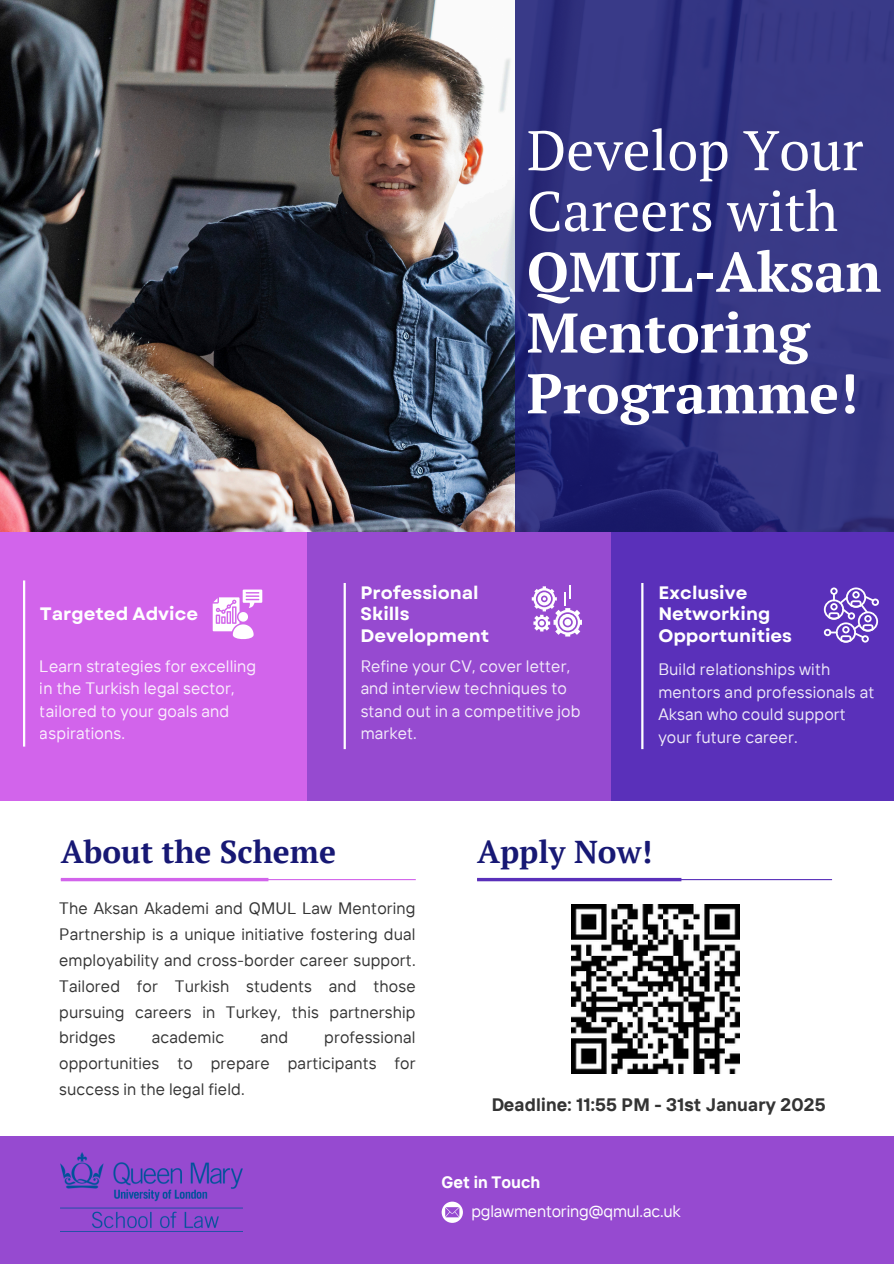
<style>
.page{position:relative;width:894px;height:1264px;background:#fff}
.page>*{position:absolute;margin:0;border:0;box-sizing:border-box;transform-origin:0 0}
.t1{font:700 55.65px/60.8px "PT Serif";color:#fff}
.t2{font:700 31.5px "PT Serif";color:#171874}
.t3{font:700 18px/21.3px "Garet";color:#fff}
.t4{font:700 18px "TT Interphases";letter-spacing:.01em;color:#000}
.t5{font:16.5px/25.8px "TT Interphases";letter-spacing:.01em;color:#000;text-align:justify}
.t6{font:16.5px/22.5px "TT Interphases";letter-spacing:.01em;color:#fff}
.t7{font:16.5px "TT Interphases";letter-spacing:-.01em;color:#fff}
.t8{font:700 16.5px "TT Interphases";color:#fff}
.s1{font-weight:400}
</style>
<div class="page">
<img style="left:0;top:0;width:515px;height:532px">
<svg style="left:515px;top:0;width:378px;height:532px;background:#313280"></svg>
<div style="left:0;top:532px;width:320px;height:268px;background:#d264eb"></div>
<div style="left:307px;top:532px;width:304px;height:268px;background:#964ad0"></div>
<div style="left:0;top:1135px;width:893px;height:128px;background:#964ad0"></div>
<div style="left:611px;top:532px;width:282px;height:268px;background:#5a30ba"></div>
<svg style="left:531px;top:585px;width:51px;height:51px"></svg>
<hr style="left:23px;top:580px;width:2px;height:166px;background:#fff">
<hr style="left:343px;top:583px;width:3px;height:166px;background:#fff">
<hr style="left:641px;top:583px;width:2px;height:166px;background:#fff">
<svg style="left:213px;top:589px;width:49px;height:51px"></svg>
<svg style="left:441px;top:1201px;width:22px;height:21px"></svg>
<hr style="left:61px;top:879px;width:354px;height:1px;background:#d264eb">
<hr style="left:477px;top:879px;width:354px;height:1px;background:#5a30ba">
<svg style="left:61px;top:877px;width:207px;height:4px"></svg>
<svg style="left:477px;top:877px;width:204px;height:4px"></svg>
<svg style="left:823px;top:587px;width:55px;height:55px"></svg>
<img style="left:61px;top:1152px;width:181px;height:77px">
<img style="left:571px;top:904px;width:168px;height:169px">
<p class="t1" style="left:526px;top:119px;width:356px"><span class="s1">Develop Your<br>Careers with<br></span>QMUL-Aksan<br>Mentoring<br>Programme!</p>
<h3 class="t3" style="left:360px;top:582px;width:130px">Professional<br>Skills<br>Development</h3>
<h1 class="t3" style="left:658px;top:582px;width:135px">Exclusive<br>Networking<br>Opportunities</h1>
<p class="t3" style="left:40px;top:603px;width:160px">Targeted Advice</p>
<p class="t6" style="left:40px;top:654px;width:218px">Learn strategies for excelling in the Turkish legal sector, tailored to your goals and aspirations.</p>
<p class="t6" style="left:360px;top:654px;width:221px">Refine your CV, cover letter, and interview techniques to stand out in a competitive job market.</p>
<p class="t6" style="left:658px;top:657px;width:217px">Build relationships with mentors and professionals at<br>Aksan who could support your future career.</p>
<h3 class="t2" style="left:61px;top:830px;width:276px">About the Scheme</h3>
<p class="t5" style="left:59px;top:894px;width:358px">The Aksan Akademi and QMUL Law Mentoring Partnership is a unique initiative fostering dual employability and cross-border career support.<br>Tailored for Turkish students and those pursuing careers in Turkey, this partnership bridges</p>
<p class="t5" style="left:59px;top:1024px;width:358px;text-indent:265px">professional opportunities to prepare participants for success in the legal field.</p>
<p class="t5" style="left:152px;top:1024px;width:74px">academic</p>
<p class="t5" style="left:260px;top:1024px;width:29px">and</p>
<p class="t2" style="left:477px;top:830px;width:177px">Apply Now!</p>
<p class="t4" style="left:491px;top:1093px;width:336px">Deadline: 11:55 PM - 31st January 2025</p>
<p class="t8" style="left:441px;top:1171px;width:100px">Get in Touch</p>
<p class="t7" style="left:471px;top:1200px;width:211px">pglawmentoring@qmul.ac.uk</p>
</div>
